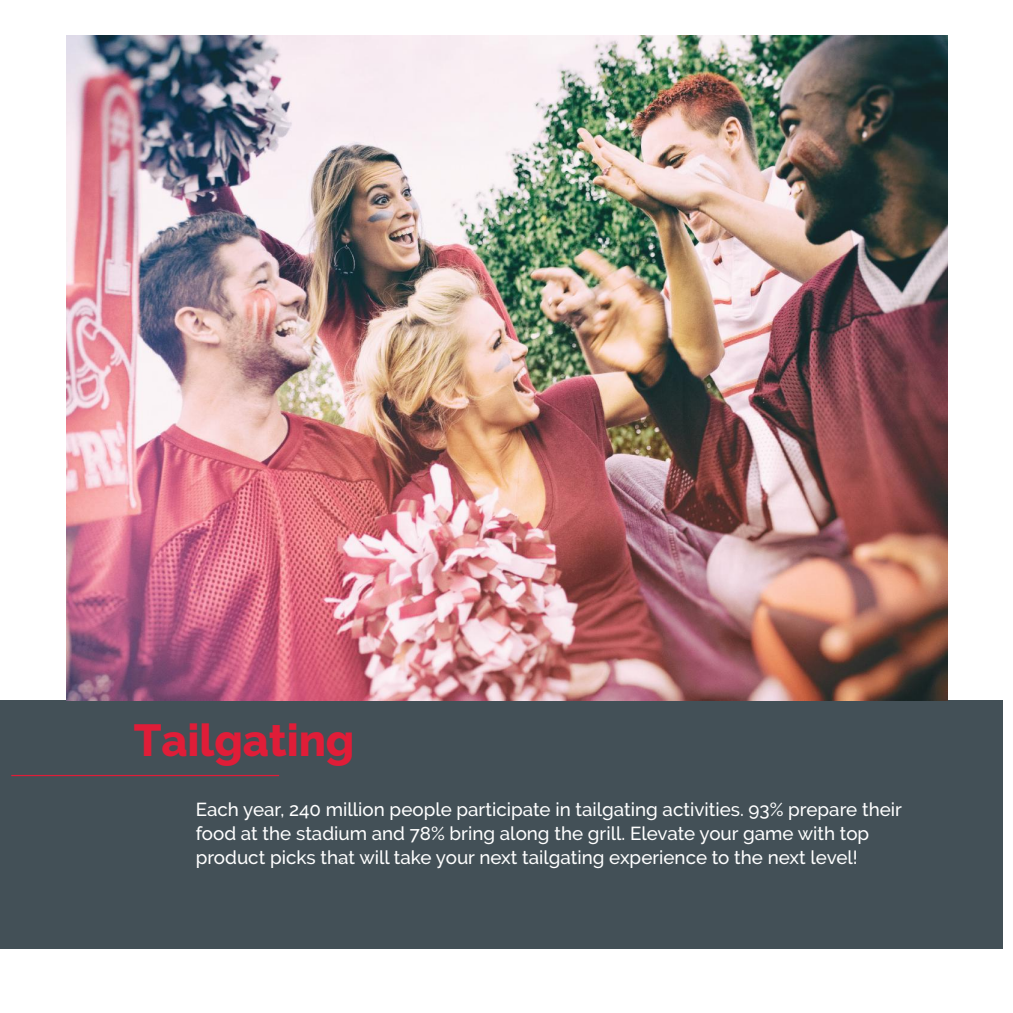
<style>
.page{position:relative;width:1013px;height:1013px;background:#fff}
.page>*{position:absolute;margin:0;border:0;box-sizing:border-box;transform-origin:0 0}
.t1{font:800 44.75px "Raleway";letter-spacing:-.005em;color:#e01d38}
.t2{font:500 18.75px/23.8px "Raleway";color:#fff}
.t3{font:500 14px "Raleway";color:#fff}
</style>
<div class="page">
<div style="left:0;top:700px;width:1002px;height:248px;background:#435057"></div>
<hr style="left:11px;top:775px;width:268px;height:1px;background:#e01d38">
<img style="left:66px;top:36px;width:881px;height:664px">
<h1 class="t1" style="left:134px;top:714px;width:222px">Tailgating</h1>
<p class="t2" style="left:196px;top:797px;width:707px">Each year, 240 million people participate in tailgating activities. 93% prepare their food at the stadium and 78% bring along the grill. Elevate your game with top product picks that will take your next tailgating experience to the next level!</p>
<p class="t3" style="left:341px;top:849px;width:4px">.</p>
</div>
